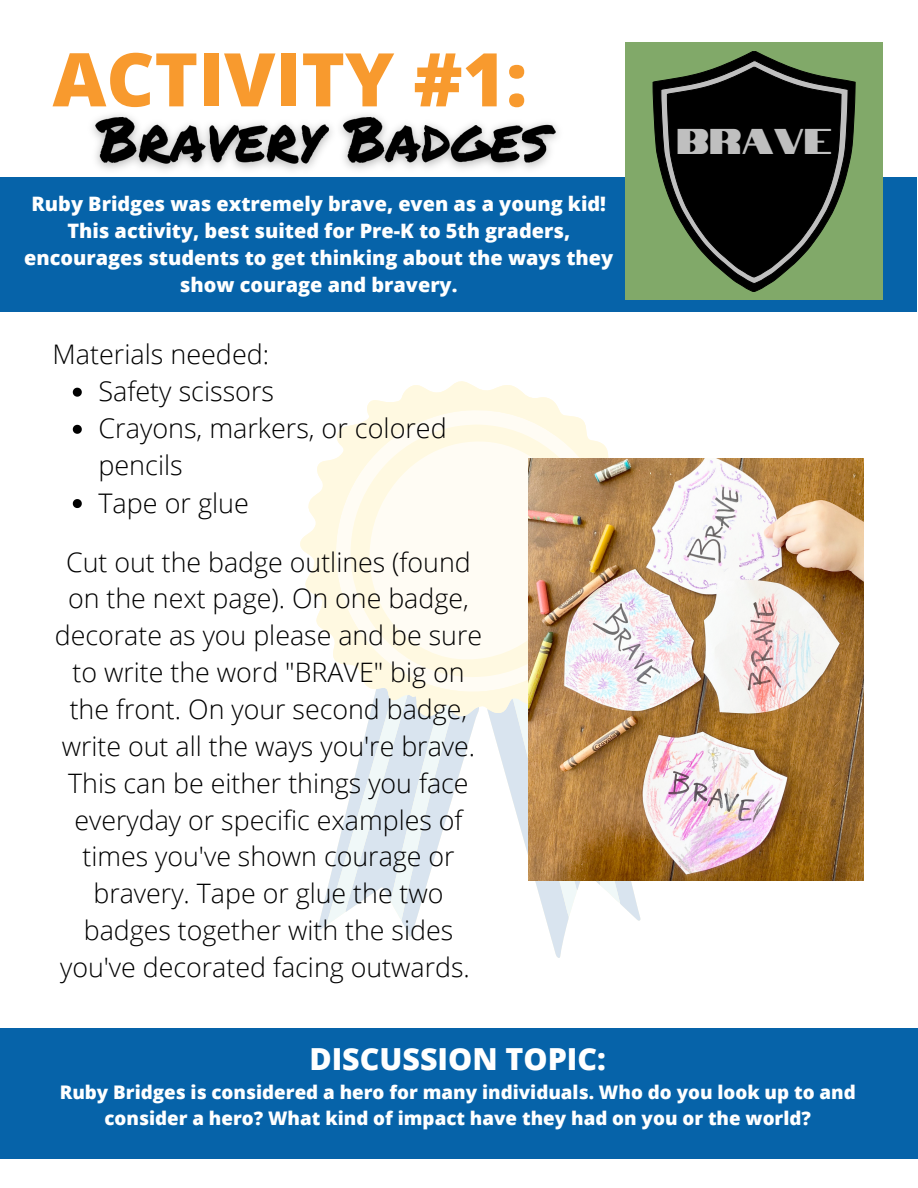
<style>
.page{position:relative;width:918px;height:1188px;background:#fff}
.page>*{position:absolute;margin:0;border:0;box-sizing:border-box;transform-origin:0 0}
.t1{font:800 74.1px "Open Sans";color:#f89a2e}
.t2{font:35.7px "Notable";color:#bfbfbf}
.t3{font:800 30.45px "Open Sans";color:#fff}
.t4{font:300 27px/37.2px "Open Sans";color:#000}
.t5{font:300 26.85px/36.9px "Open Sans";color:#000;text-align:center}
.t6{font:800 19.95px/27px "Open Sans";color:#fff;text-align:center}
.t7{font:800 18.75px/25.8px "Open Sans";color:#fff;text-align:center}
</style>
<div class="page">
<div style="left:0;top:177px;width:917px;height:135px;background:#0663a9"></div>
<div style="left:0;top:1028px;width:918px;height:130px;background:#0663a9"></div>
<div style="left:625px;top:43px;width:258px;height:257px;background:#81a969"></div>
<svg style="left:318px;top:881px;width:323px;height:77px"></svg>
<svg style="left:327px;top:718px;width:293px;height:207px"></svg>
<svg style="left:300px;top:381px;width:342px;height:337px"></svg>
<img style="left:529px;top:459px;width:334px;height:422px">
<svg style="left:653px;top:51px;width:202px;height:241px"></svg>
<svg style="left:657px;top:59px;width:192px;height:226px"></svg>
<img style="left:92px;top:114px;width:466px;height:56px">
<svg style="left:73px;top:388px;width:9px;height:9px"></svg>
<svg style="left:73px;top:425px;width:9px;height:9px"></svg>
<svg style="left:73px;top:499px;width:9px;height:9px"></svg>
<p class="t1" style="left:53px;top:27px;width:476px">ACTIVITY #1:</p>
<p class="t6" style="left:24px;top:189px;width:591px">Ruby Bridges was extremely brave, even as a young kid!<br>This activity, best suited for Pre-K to 5th graders, encourages students to get thinking about the ways they show courage and bravery.</p>
<p class="t4" style="left:53px;top:335px;width:218px">Materials needed:</p>
<p class="t4" style="left:98px;top:372px;width:177px">Safety scissors</p>
<p class="t4" style="left:98px;top:409px;width:350px">Crayons, markers, or colored pencils</p>
<p class="t4" style="left:98px;top:483px;width:152px">Tape or glue</p>
<p class="t5" style="left:55px;top:543px;width:429px">Cut out the badge outlines (found on the next page). On one badge, decorate as you please and be sure to write the word "BRAVE" big on the front. On your second badge, write out all the ways you're brave.<br>This can be either things you face everyday or specific examples of times you've shown courage or bravery. Tape or glue the two badges together with the sides you've decorated facing outwards.</p>
<p class="t2" style="left:677px;top:114px;width:157px">BRAVE</p>
<p class="t3" style="left:309px;top:1037px;width:298px">DISCUSSION TOPIC:</p>
<p class="t7" style="left:60px;top:1079px;width:798px">Ruby Bridges is considered a hero for many individuals. Who do you look up to and consider a hero? What kind of impact have they had on you or the world?</p>
</div>
